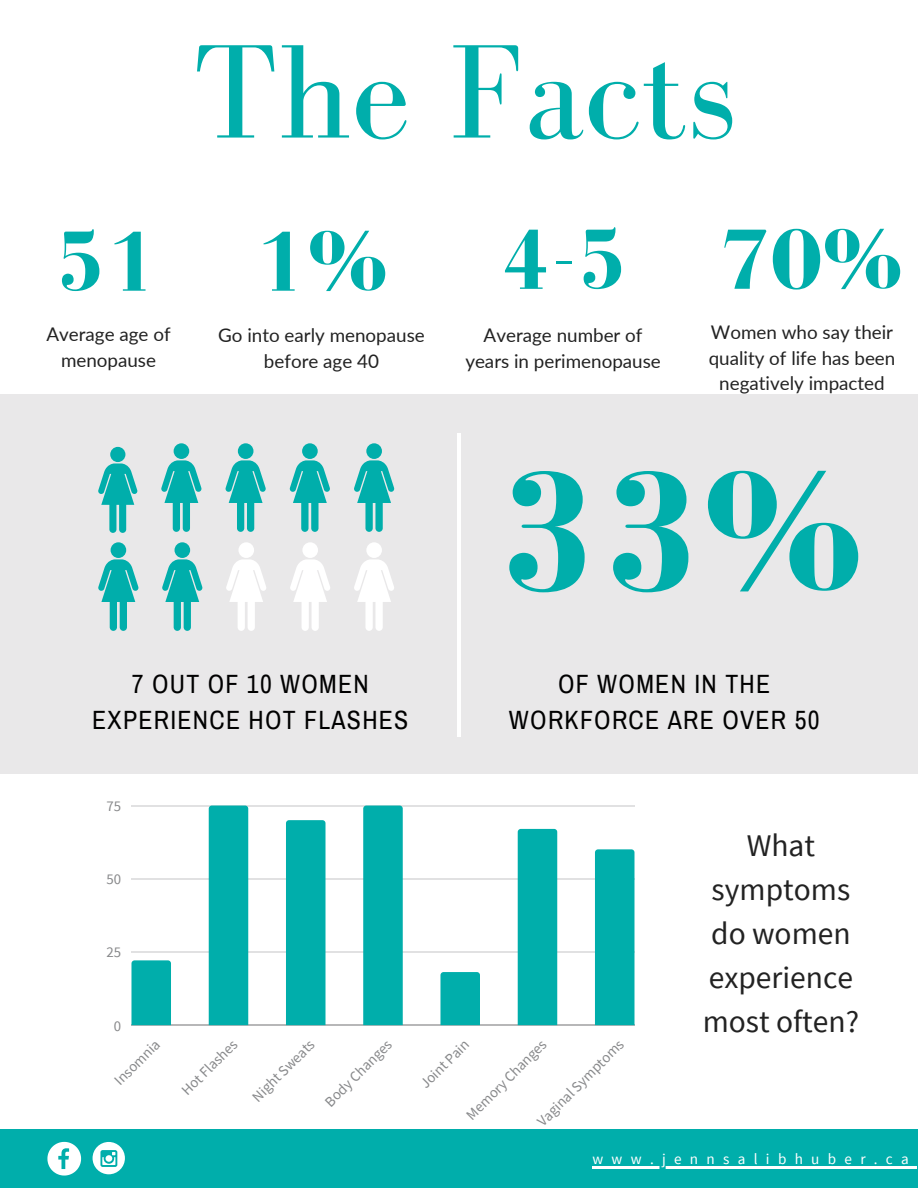
<style>
.page{position:relative;width:918px;height:1188px;background:#fff}
.page>*{position:absolute;margin:0;border:0;box-sizing:border-box;transform-origin:0 0}
.t1{font:700 175.65px "Bodoni FLF";color:#00aeab}
.t2{font:137.4px "Bodoni FLF";color:#00aeab}
.t3{font:700 87.75px "Bodoni FLF";color:#00aeab}
.t4{font:31.5px/43.8px "Source Sans Pro";color:#222;text-align:center}
.t5{font:25.8px/36px "Archivo Narrow";letter-spacing:.05em;color:#000;text-align:center}
.t6{font:18.9px/25.7px "Lato";color:#222;text-align:center}
.t7{font:15.15px "Source Sans Pro";letter-spacing:.55em;color:#fff}
.t8{font:14.85px "Source Sans Pro";color:#87888a}
</style>
<div class="page">
<hr style="left:131px;top:806px;width:503px;height:1px;background:#87888a">
<hr style="left:131px;top:879px;width:503px;height:1px;background:#87888a">
<hr style="left:131px;top:952px;width:503px;height:1px;background:#87888a">
<hr style="left:131px;top:1025px;width:503px;height:1px;background:#87888a">
<div style="left:131px;top:960px;width:40px;height:65px;background:#00aeab"></div>
<div style="left:209px;top:806px;width:39px;height:219px;background:#00aeab"></div>
<div style="left:286px;top:820px;width:40px;height:205px;background:#00aeab"></div>
<div style="left:363px;top:806px;width:40px;height:219px;background:#00aeab"></div>
<div style="left:440px;top:972px;width:40px;height:53px;background:#00aeab"></div>
<div style="left:518px;top:829px;width:39px;height:196px;background:#00aeab"></div>
<div style="left:595px;top:849px;width:39px;height:176px;background:#00aeab"></div>
<div style="left:0;top:395px;width:918px;height:379px;background:#e9e8e9"></div>
<svg style="left:98px;top:447px;width:40px;height:86px"></svg>
<svg style="left:161px;top:443px;width:41px;height:89px"></svg>
<svg style="left:225px;top:443px;width:41px;height:89px"></svg>
<svg style="left:289px;top:443px;width:41px;height:89px"></svg>
<svg style="left:354px;top:443px;width:41px;height:89px"></svg>
<svg style="left:98px;top:542px;width:41px;height:89px"></svg>
<svg style="left:162px;top:542px;width:41px;height:89px"></svg>
<svg style="left:226px;top:542px;width:40px;height:89px"></svg>
<svg style="left:290px;top:542px;width:40px;height:89px"></svg>
<svg style="left:354px;top:542px;width:40px;height:89px"></svg>
<hr style="left:457px;top:433px;width:4px;height:303px;background:#fff">
<div style="left:0;top:1130px;width:918px;height:58px;background:#00aeab"></div>
<svg style="left:47px;top:1142px;width:34px;height:34px"></svg>
<div style="left:93px;top:1142px;width:32px;height:32px;background:#fff;border-radius:50%"></div>
<svg style="left:100px;top:1150px;width:17px;height:17px"></svg>
<hr style="left:592px;top:1166px;width:325px;height:2px;background:#fff">
<p class="t2" style="left:193px;top:18px;width:545px">The Facts</p>
<p class="t3" style="left:54px;top:214px;width:105px">51</p>
<p class="t3" style="left:255px;top:214px;width:133px">1%</p>
<p class="t3" style="left:500px;top:212px;width:130px">4-5</p>
<p class="t3" style="left:719px;top:212px;width:185px">70%</p>
<p class="t6" style="left:46px;top:321px;width:126px">Average age of menopause</p>
<p class="t6" style="left:218px;top:322px;width:208px">Go into early menopause before age 40</p>
<p class="t6" style="left:709px;top:319px;width:188px">Women who say their quality of life has been negatively impacted</p>
<p class="t6" style="left:465px;top:322px;width:197px">Average number of years in perimenopause</p>
<p class="t1" style="left:495px;top:437px;width:369px">33%</p>
<p class="t5" style="left:92px;top:666px;width:318px">7 OUT OF 10 WOMEN<br>EXPERIENCE HOT FLASHES</p>
<p class="t8" style="left:106px;top:797px;width:16px">75</p>
<p class="t8" style="left:106px;top:870px;width:16px">50</p>
<p class="t8" style="left:106px;top:943px;width:16px">25</p>
<p class="t8" style="left:114px;top:1016px;width:9px">0</p>
<p class="t5" style="left:509px;top:667px;width:312px;line-height:35.5px">OF WOMEN IN THE<br>WORKFORCE ARE OVER 50</p>
<p class="t4" style="left:703px;top:823px;width:158px">What symptoms do women experience most often?</p>
<p class="t8" style="left:110px;top:1076px;width:59px;rotate:-45deg">Insomnia</p>
<p class="t8" style="left:177px;top:1086px;width:73px;rotate:-45deg">Hot Flashes</p>
<p class="t8" style="left:248px;top:1092px;width:83px;rotate:-45deg">Night Sweats</p>
<p class="t8" style="left:321px;top:1097px;width:89px;rotate:-45deg">Body Changes</p>
<p class="t8" style="left:416px;top:1079px;width:64px;rotate:-45deg">Joint Pain</p>
<p class="t8" style="left:533px;top:1117px;width:117px;rotate:-45deg">Vaginal Symptoms</p>
<p class="t8" style="left:462px;top:1110px;width:108px;rotate:-45deg">Memory Changes</p>
<p class="t7" style="left:592px;top:1149px;width:318px">www.jennsalibhuber.ca</p>
</div>
